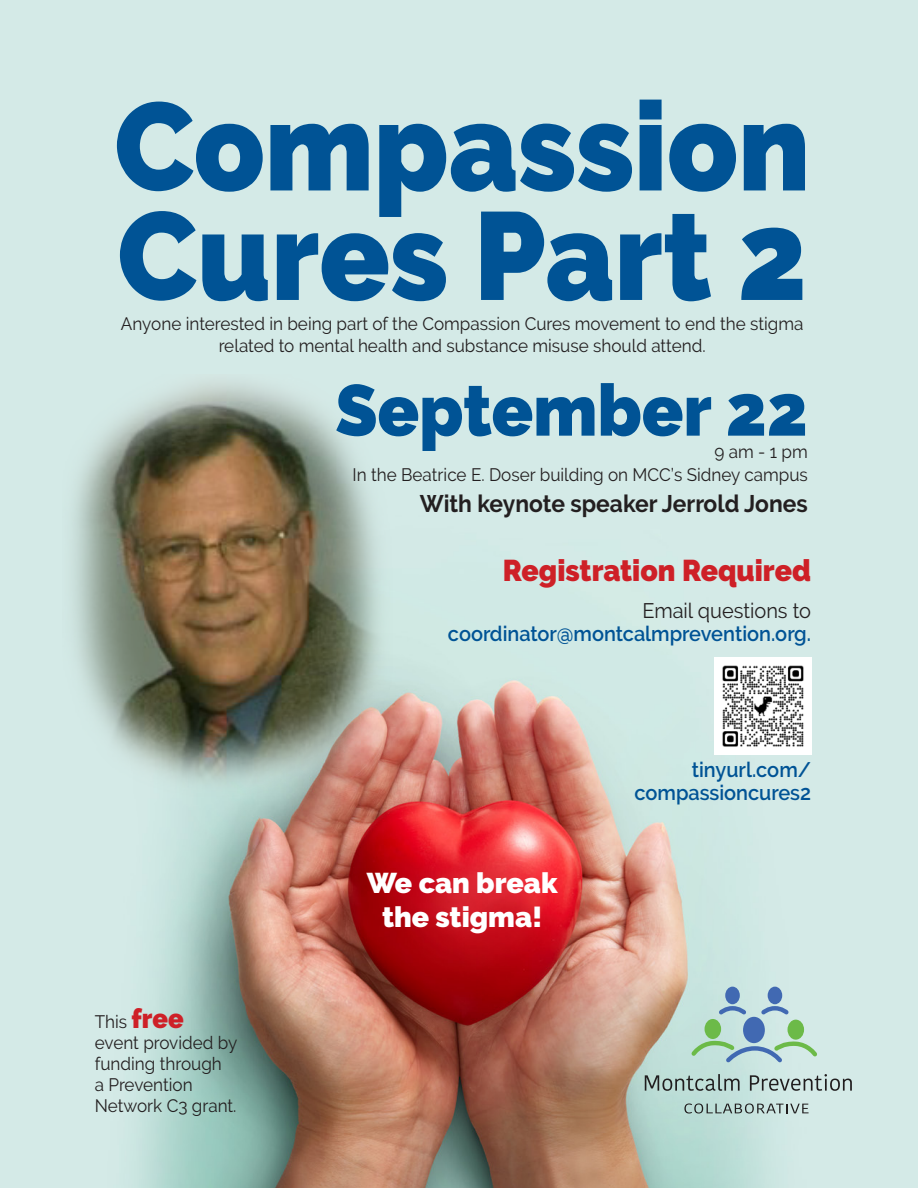
<style>
.page{position:relative;width:918px;height:1188px;background:#fff}
.page>*{position:absolute;margin:0;border:0;box-sizing:border-box;transform-origin:0 0}
.t1{font:900 124.5px/109.5px "Raleway";color:#005395;scale:.93 1}
.t2{font:900 72px "Raleway";color:#005395;scale:.95 1}
.t3{font:900 30px "Raleway";color:#ce2027;scale:.95 1}
.t4{font:900 28.5px/34.2px "Raleway";color:#fff;text-align:center}
.t5{font:700 24px "Raleway";color:#231f20;scale:.95 1}
.t6{font:600 21px/22.5px "Raleway";color:#005395;text-align:right;scale:.95 1}
.t7{font:18px/21px "Raleway";color:#231f20;text-align:center;scale:.95 1}
.s1{font-weight:400;color:#231f20}
.s2{font-weight:900;font-size:27px;color:#ce2027}
</style>
<div class="page">
<img style="left:0;top:0;width:918px;height:1188px">
<img style="left:63px;top:374px;width:330px;height:444px">
<img style="left:714px;top:658px;width:97px;height:97px">
<div style="left:725px;top:987px;width:15px;height:17px;background:#4169b2;border-radius:50%"></div>
<svg style="left:717px;top:1004px;width:31px;height:13px"></svg>
<div style="left:768px;top:987px;width:14px;height:17px;background:#4169b2;border-radius:50%"></div>
<svg style="left:759px;top:1004px;width:32px;height:13px"></svg>
<div style="left:743px;top:1017px;width:22px;height:26px;background:#4169b2;border-radius:50%"></div>
<div style="left:705px;top:1019px;width:16px;height:20px;background:#6cba48;border-radius:50%"></div>
<div style="left:788px;top:1020px;width:16px;height:20px;background:#6cba48;border-radius:50%"></div>
<svg style="left:689px;top:1038px;width:130px;height:27px;background:#b2d4ca"></svg>
<svg style="left:645px;top:1074px;width:95px;height:17px;background:#96aca8"></svg>
<svg style="left:750px;top:1074px;width:102px;height:17px;background:#a5b6b3"></svg>
<svg style="left:684px;top:1103px;width:125px;height:11px"></svg>
<p class="t1" style="left:114px;top:92px;width:750px">Compassion<br>Cures Part 2</p>
<p class="t7" style="left:121px;top:312px;width:720px;line-height:22.5px">Anyone interested in being part of the Compassion Cures movement to end the stigma related to mental health and substance misuse should attend.</p>
<p class="t2" style="left:335px;top:369px;width:499px">September 22</p>
<p class="t7" style="left:715px;top:441px;width:100px">9 am - 1 pm</p>
<p class="t7" style="left:353px;top:464px;width:481px">In the Beatrice E. Doser building on MCC’s Sidney campus</p>
<p class="t5" style="left:420px;top:490px;width:410px">With keynote speaker Jerrold Jones</p>
<p class="t3" style="left:503px;top:553px;width:326px">Registration Required</p>
<p class="t6" style="left:448px;top:599px;width:384px"><span class="s1">Email questions to </span>coordinator@montcalmprevention.org.</p>
<p class="t7" style="left:95px;top:1011px;width:152px;text-align:left">This <span class="s2">free<br></span>event provided by funding through<br>a Prevention<br>Network C3 grant.</p>
<p class="t4" style="left:367px;top:865px;width:192px">We can break the stigma!</p>
<p class="t6" style="left:634px;top:759px;width:187px">tinyurl.com/ compassioncures2</p>
</div>
